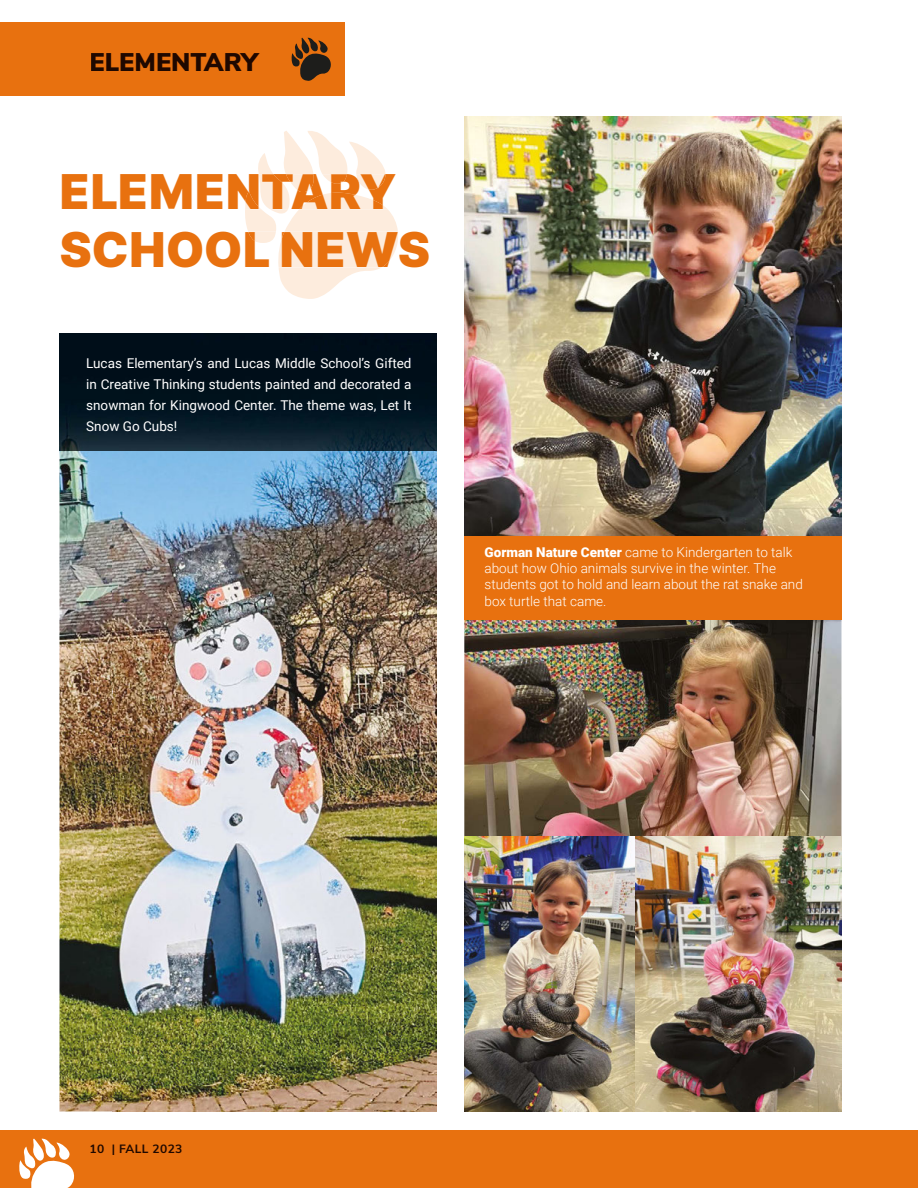
<style>
.page{position:relative;width:918px;height:1188px;background:#fff}
.page>*{position:absolute;margin:0;border:0;box-sizing:border-box;transform-origin:0 0}
.t1{font:900 48px/57.6px "Inter";letter-spacing:.01em;color:#e8710f}
.t2{font:900 25.5px "Nunito Sans";color:#1f0800}
.t3{font:300 13.5px/16.2px "Roboto";color:#fff}
.t4{font:13.5px/21px "Roboto";color:#fff;text-align:justify}
.t5{font:700 12px "Nunito Sans";letter-spacing:.03em;color:#1f0800}
.s1{font-weight:900}
</style>
<div class="page">
<img style="left:464px;top:116px;width:377px;height:995px">
<div style="left:0;top:23px;width:345px;height:73px;background:#e8710f"></div>
<svg style="left:291px;top:38px;width:40px;height:43px"></svg>
<img style="left:635px;top:836px;width:206px;height:1px">
<div style="left:464px;top:536px;width:377px;height:83px;background:#e8710f"></div>
<img style="left:59px;top:450px;width:54px;height:661px">
<img style="left:113px;top:450px;width:324px;height:661px">
<img style="left:59px;top:334px;width:378px;height:116px">
<svg style="left:245px;top:131px;width:153px;height:168px"></svg>
<div style="left:0;top:1130px;width:918px;height:58px;background:#e8710f"></div>
<svg style="left:19px;top:1138px;width:55px;height:50px"></svg>
<h2 class="t2" style="left:89px;top:43px;width:170px">ELEMENTARY</h2>
<h1 class="t1" style="left:60px;top:162px;width:372px">ELEMENTARY<br>SCHOOL NEWS</h1>
<p class="t4" style="left:86px;top:352px;width:327px">Lucas Elementary’s and Lucas Middle School’s Gifted in Creative Thinking students painted and decorated a snowman for Kingwood Center. The theme was, Let It Snow Go Cubs!</p>
<p class="t3" style="left:485px;top:544px;width:320px"><span class="s1">Gorman Nature Center</span> came to Kindergarten to talk about how Ohio animals survive in the winter. The students got to hold and learn about the rat snake and box turtle that came.</p>
<p class="t5" style="left:89px;top:1140px;width:94px">10 | FALL 2023</p>
</div>
